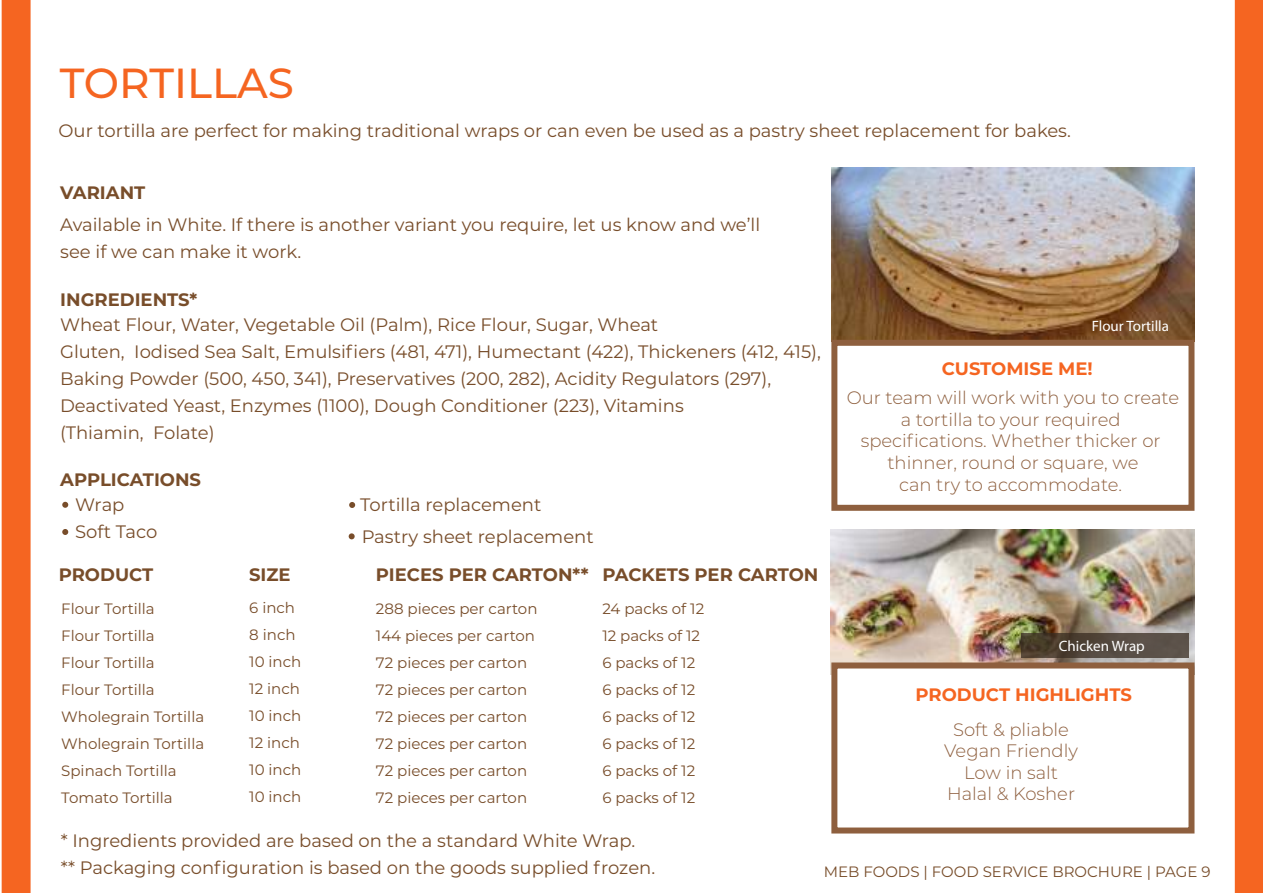
<style>
.page{position:relative;width:1263px;height:893px;background:#fff}
.page>*{position:absolute;margin:0;border:0;box-sizing:border-box;transform-origin:0 0}
.t1{font:500 42px "Montserrat";color:#f56521}
.t2{font:18px/27px "Montserrat";color:#784d2a}
.t3{font:300 18px/21.6px "Montserrat";color:#8e5f3e;text-align:center}
.t4{font:700 18px "Montserrat";color:#784d2a}
.t5{font:700 18px "Montserrat";color:#f56521}
.t6{font:15px/27px "Montserrat";color:#784d2a}
.t7{font:15px "Myriad Pro";color:#fff}
</style>
<div class="page">
<img style="left:830px;top:529px;width:365px;height:145px">
<img style="left:832px;top:167px;width:362px;height:173px">
<div style="left:1235px;top:0;width:28px;height:893px;background:#f56521"></div>
<div style="left:2px;top:0;width:28px;height:893px;background:#f56521"></div>
<div style="left:2px;top:0;width:29px;height:893px;border:2px solid #f56521"></div>
<div style="left:831px;top:662px;width:363px;height:171px;background:#fff;border:6px solid #8e5f3e"></div>
<div style="left:831px;top:340px;width:363px;height:171px;background:#fff;border:6px solid #8e5f3e"></div>
<svg style="left:62px;top:502px;width:6px;height:6px"></svg>
<svg style="left:349px;top:533px;width:6px;height:6px"></svg>
<svg style="left:62px;top:529px;width:6px;height:6px"></svg>
<svg style="left:349px;top:502px;width:6px;height:6px"></svg>
<div style="left:1021px;top:634px;width:168px;height:24px;background:linear-gradient(to right,#473927,#605751)"></div>
<h1 class="t1" style="left:60px;top:53px;width:236px">TORTILLAS</h1>
<p class="t2" style="left:58px;top:116px;width:1014px">Our tortilla are perfect for making traditional wraps or can even be used as a pastry sheet replacement for bakes.</p>
<p class="t4" style="left:60px;top:180px;width:87px">VARIANT</p>
<p class="t2" style="left:60px;top:210px;width:701px">Available in White. If there is another variant you require, let us know and we’ll see if we can make it work.</p>
<p class="t4" style="left:60px;top:287px;width:138px">INGREDIENTS*</p>
<p class="t2" style="left:60px;top:310px;width:762px">Wheat Flour, Water, Vegetable Oil (Palm), Rice Flour, Sugar, Wheat<br>Gluten, Iodised Sea Salt, Emulsifiers (481, 471), Humectant (422), Thickeners (412, 415), Baking Powder (500, 450, 341), Preservatives (200, 282), Acidity Regulators (297), Deactivated Yeast, Enzymes (1100), Dough Conditioner (223), Vitamins<br>(Thiamin, Folate)</p>
<p class="t4" style="left:60px;top:467px;width:142px">APPLICATIONS</p>
<p class="t2" style="left:75px;top:490px;width:84px">Wrap<br>Soft Taco</p>
<p class="t2" style="left:360px;top:490px;width:183px">Tortilla replacement</p>
<p class="t2" style="left:362px;top:522px;width:234px">Pastry sheet replacement</p>
<p class="t7" style="left:1092px;top:316px;width:79px">Flour Tortilla</p>
<p class="t5" style="left:942px;top:356px;width:152px">CUSTOMISE ME!</p>
<p class="t3" style="left:847px;top:387px;width:334px">Our team will work with you to create a tortilla to your required specifications. Whether thicker or thinner, round or square, we<br>can try to accommodate.</p>
<p class="t4" style="left:59px;top:561px;width:96px">PRODUCT</p>
<p class="t4" style="left:249px;top:562px;width:43px">SIZE</p>
<p class="t4" style="left:376px;top:562px;width:444px">PIECES PER CARTON** PACKETS PER CARTON</p>
<p class="t6" style="left:376px;top:594px;width:163px">288 pieces per carton<br>144 pieces per carton<br>72 pieces per carton<br>72 pieces per carton<br>72 pieces per carton<br>72 pieces per carton<br>72 pieces per carton<br>72 pieces per carton</p>
<p class="t6" style="left:602px;top:594px;width:103px">24 packs of 12<br>12 packs of 12<br>6 packs of 12<br>6 packs of 12<br>6 packs of 12<br>6 packs of 12<br>6 packs of 12<br>6 packs of 12</p>
<p class="t2" style="left:61px;top:826px;width:596px">* Ingredients provided are based on the a standard White Wrap.<br>** Packaging configuration is based on the goods supplied frozen.</p>
<p class="t6" style="left:249px;top:593px;width:53px">6 inch<br>8 inch<br>10 inch<br>12 inch<br>10 inch<br>12 inch<br>10 inch<br>10 inch</p>
<p class="t6" style="left:61px;top:594px;width:144px">Flour Tortilla<br>Flour Tortilla<br>Flour Tortilla<br>Flour Tortilla<br>Wholegrain Tortilla<br>Wholegrain Tortilla<br>Spinach Tortilla<br>Tomato Tortilla</p>
<p class="t7" style="left:1059px;top:636px;width:87px">Chicken Wrap</p>
<p class="t5" style="left:915px;top:681px;width:218px">PRODUCT HIGHLIGHTS</p>
<p class="t3" style="left:944px;top:718px;width:135px">Soft &amp; pliable<br>Vegan Friendly<br>Low in salt<br>Halal &amp; Kosher</p>
<p class="t6" style="left:824px;top:858px;width:388px">MEB FOODS | FOOD SERVICE BROCHURE | PAGE 9</p>
</div>
